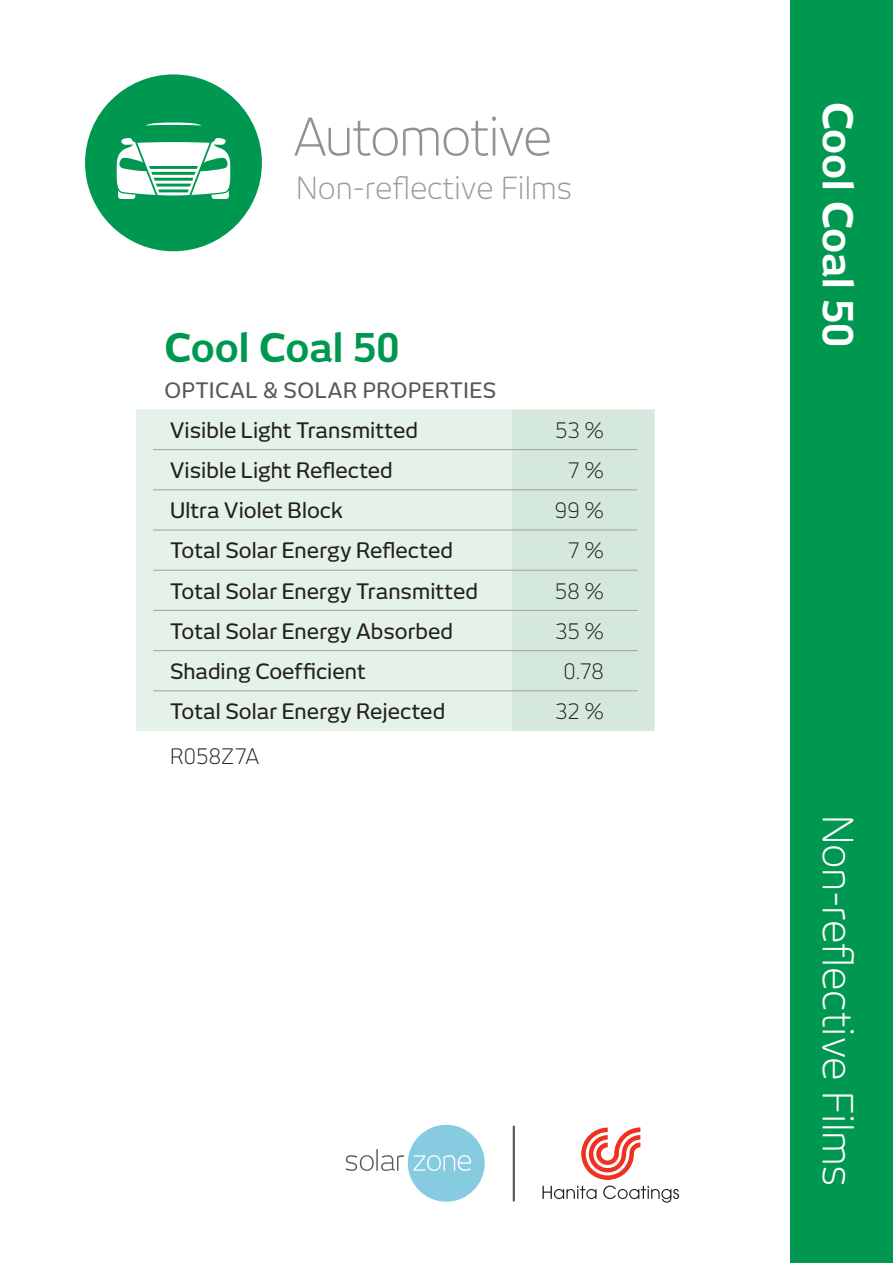
<style>
.page{position:relative;width:893px;height:1263px;background:#fff}
.page>*{position:absolute;margin:0;border:0;box-sizing:border-box;transform-origin:0 0}
.t1{font:300 51px "New June";letter-spacing:-.03em;color:#909295}
.t2{font:300 40.8px "New June";letter-spacing:-.005em;color:#fff}
.t3{font:700 40.8px "New June";color:#fff}
.t4{font:700 39px "New June";color:#009850}
.t5{font:300 30px "New June";color:#999b9e}
.t6{font:500 21px "New June";color:#231f20}
.t7{font:300 21px "New June";letter-spacing:.01em;color:#231f20}
.t8{font:500 21px "New June";letter-spacing:.025em;color:#57585a}
</style>
<div class="page">
<div style="left:790px;top:0;width:103px;height:1263px;background:#009850"></div>
<div style="left:136px;top:409px;width:376px;height:322px;background:#e4f2e9"></div>
<div style="left:512px;top:409px;width:143px;height:322px;background:#d4e9db"></div>
<hr style="left:153px;top:449px;width:359px;height:1px;background:#a0a1a5">
<hr style="left:512px;top:449px;width:126px;height:1px;background:#a0a1a5">
<hr style="left:153px;top:489px;width:359px;height:1px;background:#a0a1a5">
<hr style="left:512px;top:489px;width:126px;height:1px;background:#a0a1a5">
<hr style="left:153px;top:529px;width:359px;height:1px;background:#a0a1a5">
<hr style="left:512px;top:529px;width:126px;height:1px;background:#a0a1a5">
<hr style="left:153px;top:570px;width:359px;height:1px;background:#a0a1a5">
<hr style="left:512px;top:570px;width:126px;height:1px;background:#a0a1a5">
<hr style="left:153px;top:610px;width:359px;height:1px;background:#a0a1a5">
<hr style="left:512px;top:610px;width:126px;height:1px;background:#a0a1a5">
<hr style="left:153px;top:650px;width:359px;height:1px;background:#a0a1a5">
<hr style="left:512px;top:650px;width:126px;height:1px;background:#a0a1a5">
<hr style="left:153px;top:690px;width:359px;height:1px;background:#a0a1a5">
<hr style="left:512px;top:690px;width:126px;height:1px;background:#a0a1a5">
<svg style="left:85px;top:74px;width:177px;height:177px"></svg>
<div style="left:513px;top:1126px;width:2px;height:75px;border:1px solid #57585a"></div>
<svg style="left:542px;top:1127px;width:137px;height:75px"></svg>
<div style="left:408px;top:1125px;width:77px;height:77px;background:#87cbe1;border-radius:50%"></div>
<svg style="left:346px;top:1155px;width:28px;height:16px"></svg>
<hr style="left:376px;top:1149px;width:2px;height:22px;background:#57585a">
<svg style="left:381px;top:1155px;width:23px;height:16px"></svg>
<svg style="left:414px;top:1155px;width:57px;height:16px"></svg>
<p class="t1" style="left:293px;top:107px;width:260px">Automotive</p>
<p class="t5" style="left:296px;top:171px;width:278px">Non-reflective Films</p>
<p class="t4" style="left:164px;top:325px;width:236px">Cool Coal 50</p>
<p class="t8" style="left:164px;top:378px;width:333px">OPTICAL &amp; SOLAR PROPERTIES</p>
<p class="t6" style="left:170px;top:418px;width:249px">Visible Light Transmitted</p>
<p class="t7" style="left:555px;top:418px;width:50px">53 %</p>
<p class="t6" style="left:170px;top:458px;width:224px">Visible Light Reflected</p>
<p class="t7" style="left:567px;top:458px;width:38px">7 %</p>
<p class="t6" style="left:170px;top:498px;width:174px">Ultra Violet Block</p>
<p class="t7" style="left:555px;top:498px;width:50px">99 %</p>
<p class="t6" style="left:170px;top:538px;width:284px">Total Solar Energy Reflected</p>
<p class="t7" style="left:567px;top:538px;width:38px">7 %</p>
<p class="t6" style="left:170px;top:578px;width:309px">Total Solar Energy Transmitted</p>
<p class="t7" style="left:555px;top:578px;width:50px">58 %</p>
<p class="t6" style="left:170px;top:619px;width:285px">Total Solar Energy Absorbed</p>
<p class="t7" style="left:555px;top:619px;width:50px">35 %</p>
<p class="t6" style="left:170px;top:659px;width:197px">Shading Coefficient</p>
<p class="t7" style="left:563px;top:659px;width:42px">0.78</p>
<p class="t6" style="left:170px;top:699px;width:277px">Total Solar Energy Rejected</p>
<p class="t7" style="left:555px;top:699px;width:50px">32 %</p>
<p class="t7" style="left:170px;top:744px;width:91px">R058Z7A</p>
<p class="t3" style="left:862px;top:102px;width:247px;rotate:90deg">Cool Coal 50</p>
<p class="t2" style="left:862px;top:814px;width:374px;rotate:90deg">Non-reflective Films</p>
</div>
